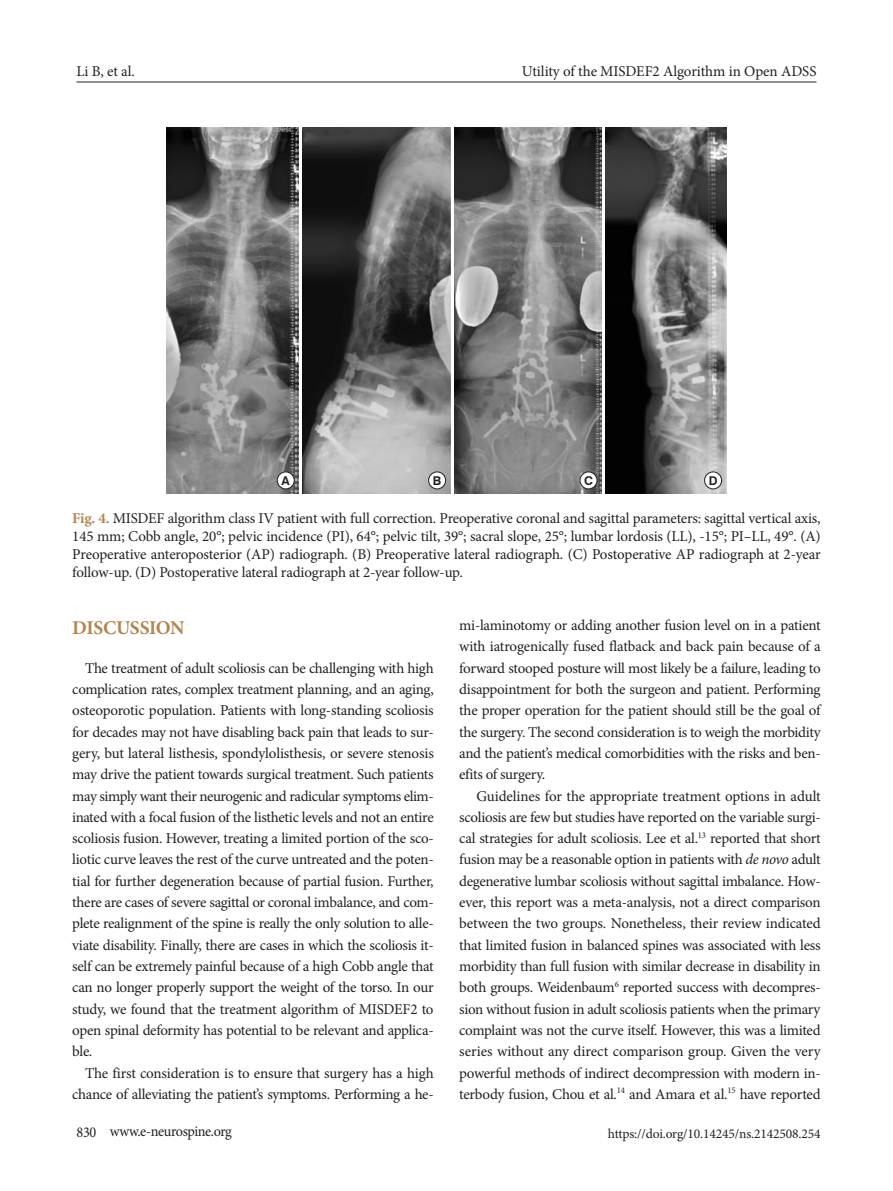
<style>
.page{position:relative;width:893px;height:1191px;background:#fff}
.page>*{position:absolute;margin:0;border:0;box-sizing:border-box;transform-origin:0 0}
.대제목{font:700 19.5px "Minion Pro";letter-spacing:-.02em;color:#b28450}
.본문{font:15px/21.3px "Minion Pro";letter-spacing:-.02em;color:#231f20;text-align:justify}
.표그림캡션{font:15px/18px "Minion Pro";letter-spacing:-.015em;color:#231f20;text-align:justify}
.본문-2{font:15px "Minion Pro";letter-spacing:-.02em;color:#231f20;scale:.95 1}
.t1{font:13.5px "Minion Pro";letter-spacing:-.01em;color:#231f20}
.t2{font:700 12.15px "Swiss 721 BT";color:#231f20}
.s1{font-weight:700;color:#b28450}
.s2{font-style:italic}
</style>
<div class="page">
<hr style="left:77px;top:82px;width:739px;height:1px;background:#231f20">
<img style="left:606px;top:128px;width:120px;height:365px">
<img style="left:454px;top:128px;width:147px;height:365px">
<img style="left:303px;top:128px;width:147px;height:365px">
<img style="left:167px;top:128px;width:132px;height:365px">
<div style="left:277px;top:472px;width:17px;height:17px;background:#fff;border-radius:50%"></div>
<div style="left:277px;top:472px;width:17px;height:17px;border:1px solid #231f20;border-radius:50%"></div>
<div style="left:429px;top:472px;width:17px;height:17px;background:#fff;border-radius:50%"></div>
<div style="left:428px;top:472px;width:18px;height:17px;border:1px solid #231f20;border-radius:50%"></div>
<div style="left:580px;top:472px;width:17px;height:17px;background:#fff;border-radius:50%"></div>
<div style="left:580px;top:472px;width:17px;height:17px;border:1px solid #231f20;border-radius:50%"></div>
<div style="left:705px;top:472px;width:17px;height:17px;background:#fff;border-radius:50%"></div>
<div style="left:704px;top:472px;width:18px;height:17px;border:1px solid #231f20;border-radius:50%"></div>
<p class="본문" style="left:77px;top:61px;width:60px">Li B, et al.</p>
<p class="본문" style="left:522px;top:61px;width:296px">Utility of the MISDEF2 Algorithm in Open ADSS</p>
<p class="t2" style="left:282px;top:473px;width:10px">A</p>
<p class="t2" style="left:433px;top:473px;width:10px">B</p>
<p class="t2" style="left:584px;top:473px;width:10px">C</p>
<p class="t2" style="left:709px;top:473px;width:10px">D</p>
<p class="표그림캡션" style="left:72px;top:509px;width:750px"><span class="s1">Fig. 4.</span> MISDEF algorithm class IV patient with full correction. Preoperative coronal and sagittal parameters: sagittal vertical axis, 145 mm; Cobb angle, 20°; pelvic incidence (PI), 64°; pelvic tilt, 39°; sacral slope, 25°; lumbar lordosis (LL), -15°; PI–LL, 49°. (A)<br>Preoperative anteroposterior (AP) radiograph. (B) Preoperative lateral radiograph. (C) Postoperative AP radiograph at 2-year follow-up. (D) Postoperative lateral radiograph at 2-year follow-up.</p>
<p class="대제목" style="left:72px;top:614px;width:114px">DISCUSSION</p>
<p class="본문" style="left:72px;top:657px;width:363px;text-indent:13px">The treatment of adult scoliosis can be challenging with high complication rates, complex treatment planning, and an aging, osteoporotic population. Patients with long-standing scoliosis for decades may not have disabling back pain that leads to sur&shy;gery, but lateral listhesis, spondylolisthesis, or severe stenosis may drive the patient towards surgical treatment. Such patients may simply want their neurogenic and radicular symptoms elim&shy;inated with a focal fusion of the listhetic levels and not an entire scoliosis fusion. However, treating a limited portion of the sco&shy;liotic curve leaves the rest of the curve untreated and the poten&shy;tial for further degeneration because of partial fusion. Further, there are cases of severe sagittal or coronal imbalance, and com&shy;plete realignment of the spine is really the only solution to alle&shy;viate disability. Finally, there are cases in which the scoliosis it&shy;self can be extremely painful because of a high Cobb angle that can no longer properly support the weight of the torso. In our study, we found that the treatment algorithm of MISDEF2 to open spinal deformity has potential to be relevant and applica&shy;ble.</p>
<p class="본문" style="left:72px;top:1062px;width:363px;text-align:right">The first consideration is to ensure that surgery has a high chance of alleviating the patient’s symptoms. Performing a he-</p>
<p class="본문" style="left:459px;top:614px;width:363px">mi-laminotomy or adding another fusion level on in a patient with iatrogenically fused flatback and back pain because of a forward stooped posture will most likely be a failure, leading to disappointment for both the surgeon and patient. Performing the proper operation for the patient should still be the goal of the surgery. The second consideration is to weigh the morbidity and the patient’s medical comorbidities with the risks and ben&shy;efits of surgery.</p>
<p class="본문" style="left:459px;top:785px;width:363px;text-indent:17px">Guidelines for the appropriate treatment options in adult scoliosis are few but studies have reported on the variable surgi&shy;cal strategies for adult scoliosis. Lee et al.<sup>13</sup> reported that short fusion may be a reasonable option in patients with <span class="s2">de novo</span> adult degenerative lumbar scoliosis without sagittal imbalance. How&shy;ever, this report was a meta-analysis, not a direct comparison between the two groups. Nonetheless, their review indicated that limited fusion in balanced spines was associated with less morbidity than full fusion with similar decrease in disability in both groups. Weidenbaum<sup>6</sup> reported success with decompres&shy;sion without fusion in adult scoliosis patients when the primary complaint was not the curve itself. However, this was a limited series without any direct comparison group. Given the very powerful methods of indirect decompression with modern in&shy;terbody fusion, Chou et al.<sup>14</sup> and Amara et al.<sup>15</sup> have reported</p>
<p class="본문-2" style="left:77px;top:1121px;width:165px">830 www.e-neurospine.org</p>
<p class="t1" style="left:608px;top:1124px;width:214px">https://doi.org/10.14245/ns.2142508.254</p>
</div>
